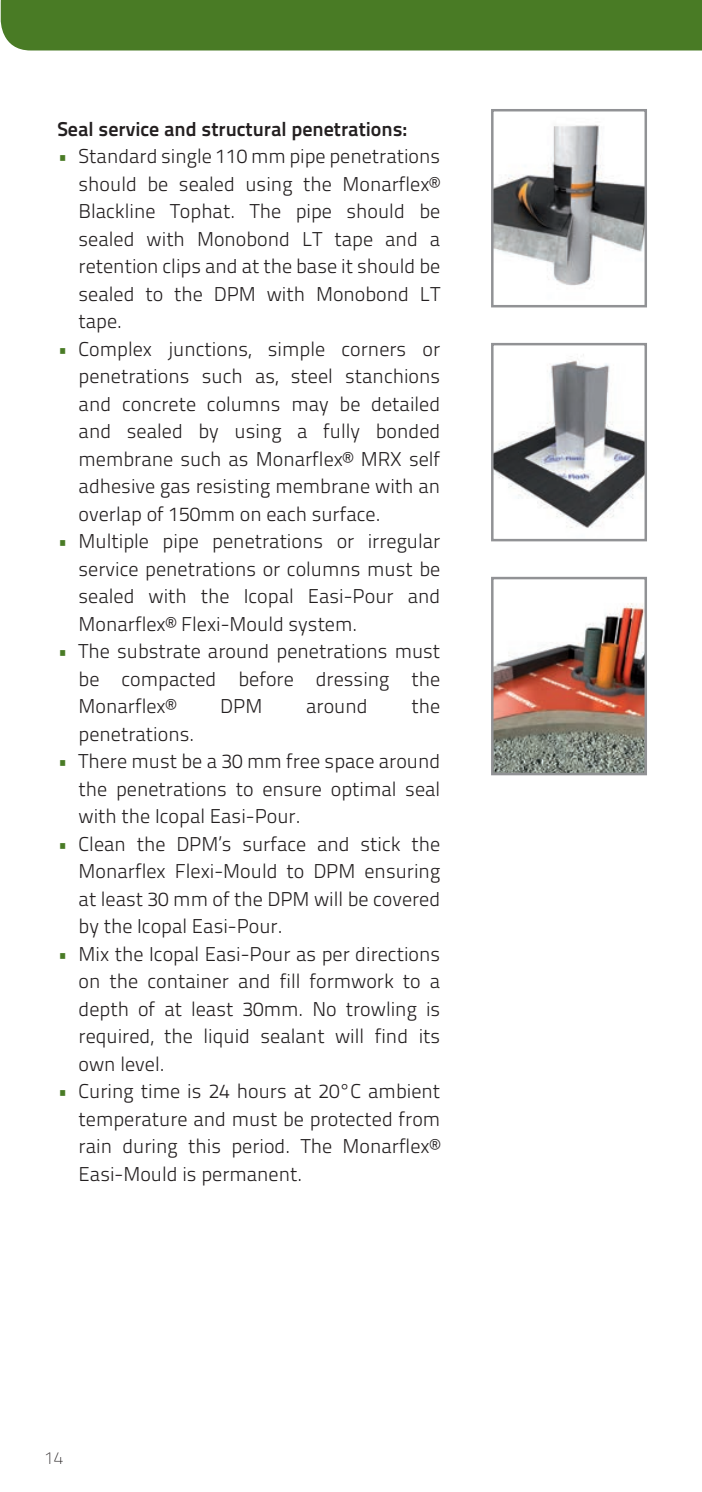
<style>
.page{position:relative;width:702px;height:1492px;background:#fff}
.page>*{position:absolute;margin:0;border:0;box-sizing:border-box;transform-origin:0 0}
.Opsomming{font:20px/27.5px "Titillium Text 25 L 250 wt";color:#231f20;text-align:justify}
.Platte_tekst{font:20px "Titillium Text 25 L 800 wt";color:#231f20}
.t1{font:17.5px "Titillium Text 25 L 1 wt";color:#231f20}
.s1{color:#497b25}
</style>
<div class="page">
<img style="left:494px;top:124px;width:150px;height:162px">
<div style="left:491px;top:109px;width:156px;height:198px;border:2px solid #919295"></div>
<img style="left:494px;top:354px;width:150px;height:174px">
<div style="left:491px;top:343px;width:156px;height:198px;border:2px solid #919295"></div>
<img style="left:494px;top:603px;width:150px;height:169px">
<div style="left:491px;top:577px;width:156px;height:198px;border:2px solid #919295"></div>
<div style="left:0;top:0;width:702px;height:50px;background:#497b25"></div>
<p class="Platte_tekst" style="left:57px;top:113px;width:351px">Seal service and structural penetrations:</p>
<p class="Opsomming" style="left:79px;top:141px;width:363px;text-indent:-21px"><span class="s1">•</span> Standard single 110 mm pipe penetrations should be sealed using the Monarflex® Blackline Tophat. The pipe should be sealed with Monobond LT tape and a retention clips and at the base it should be sealed to the DPM with Monobond LT tape.</p>
<p class="Opsomming" style="left:79px;top:334px;width:363px;text-indent:-21px"><span class="s1">•</span> Complex junctions, simple corners or penetrations such as, steel stanchions and concrete columns may be detailed and sealed by using a fully bonded membrane such as Monarflex® MRX self adhesive gas resisting membrane with an overlap of 150mm on each surface.</p>
<p class="Opsomming" style="left:79px;top:526px;width:363px;text-indent:-21px"><span class="s1">•</span> Multiple pipe penetrations or irregular service penetrations or columns must be sealed with the Icopal Easi-Pour and Monarflex® Flexi-Mould system.</p>
<p class="Opsomming" style="left:79px;top:636px;width:363px;text-indent:-21px"><span class="s1">•</span> The substrate around penetrations must be compacted before dressing the Monarflex®</p>
<p class="Opsomming" style="left:220px;top:691px;width:44px">DPM</p>
<p class="Opsomming" style="left:306px;top:691px;width:63px">around</p>
<p class="Opsomming" style="left:411px;top:691px;width:30px">the</p>
<p class="Opsomming" style="left:79px;top:719px;width:117px">penetrations.</p>
<p class="Opsomming" style="left:79px;top:746px;width:363px;text-indent:-21px"><span class="s1">•</span> There must be a 30 mm free space around the penetrations to ensure optimal seal with the Icopal Easi-Pour.</p>
<p class="Opsomming" style="left:79px;top:829px;width:363px;text-indent:-21px"><span class="s1">•</span> Clean the DPM’s surface and stick the Monarflex Flexi-Mould to DPM ensuring at least 30 mm of the DPM will be covered by the Icopal Easi-Pour.</p>
<p class="Opsomming" style="left:79px;top:939px;width:363px;text-indent:-21px"><span class="s1">•</span> Mix the Icopal Easi-Pour as per directions on the container and fill formwork to a depth of at least 30mm. No trowling is required, the liquid sealant will find its own level.</p>
<p class="Opsomming" style="left:79px;top:1076px;width:363px;text-indent:-21px"><span class="s1">•</span> Curing time is 24 hours at 20°C ambient temperature and must be protected from rain during this period. The Monarflex® Easi-Mould is permanent.</p>
<p class="t1" style="left:45px;top:1445px;width:20px">14</p>
</div>
